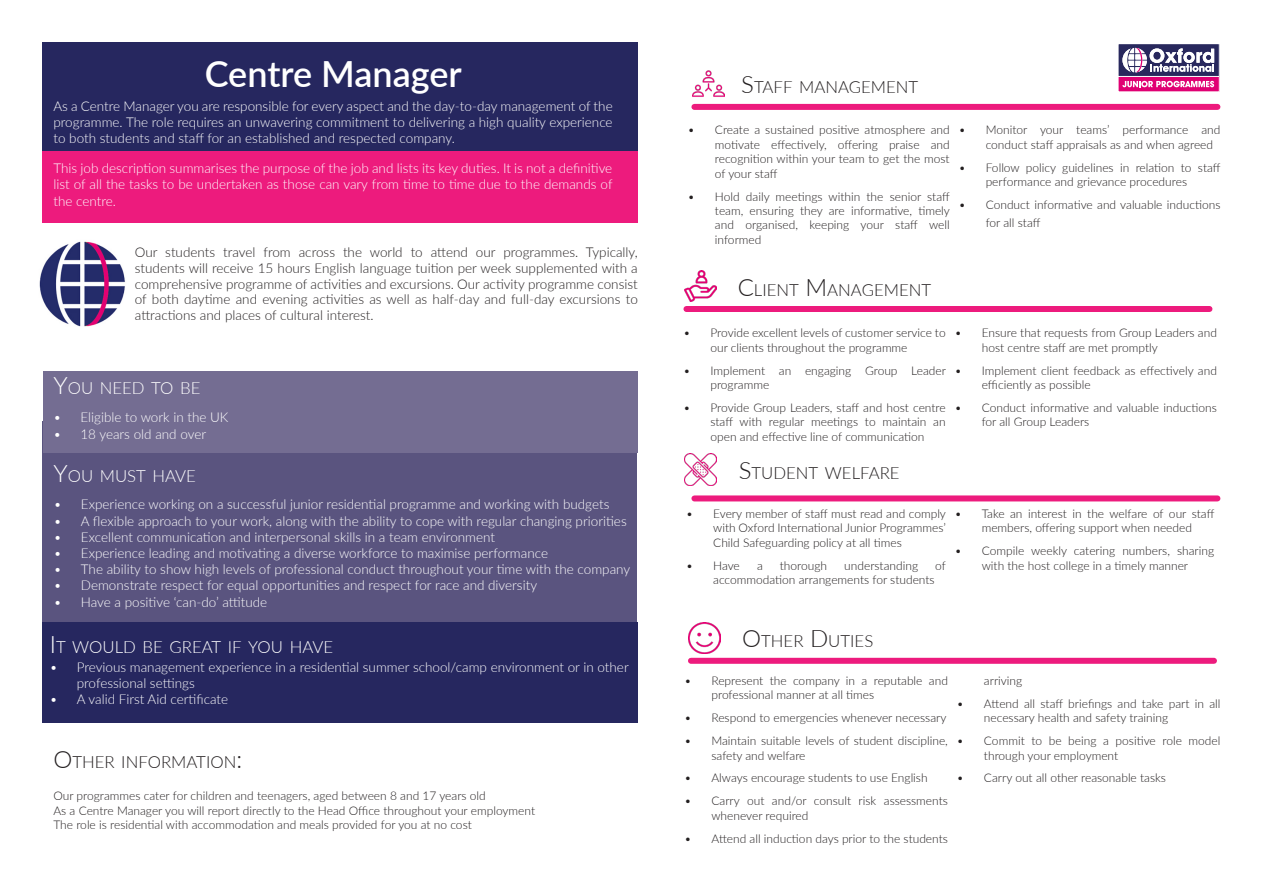
<style>
.page{position:relative;width:1263px;height:893px;background:#fff}
.page>*{position:absolute;margin:0;border:0;box-sizing:border-box;transform-origin:0 0}
.t1{font:600 36px "Lato";color:#fff}
.t2{font:300 16.8px "Lato";color:#231f20}
.t3{font:300 16.8px "Lato";color:#fff}
.t4{font:300 13.5px/16.2px "Lato";color:#fff;text-align:justify}
.t5{font:300 13.5px/15.9px "Lato";color:#231f20;text-align:justify}
.t6{font:300 12px/14.4px "Lato";color:#231f20}
.s1{font-size:24px}
</style>
<div class="page">
<div style="left:43px;top:43px;width:595px;height:121px;background:#26275f"></div>
<div style="left:43px;top:151px;width:595px;height:72px;background:#ed1b7d"></div>
<img style="left:39px;top:241px;width:86px;height:86px">
<div style="left:1118px;top:69px;width:101px;height:23px;background:#e00073"></div>
<div style="left:1118px;top:44px;width:101px;height:32px;background:#28285d"></div>
<div style="left:1118px;top:43px;width:102px;height:34px;border:1px solid #fff"></div>
<svg style="left:1122px;top:48px;width:92px;height:24px"></svg>
<svg style="left:1122px;top:81px;width:92px;height:6px"></svg>
<div style="left:43px;top:421px;width:594px;height:201px;background:#5a547f"></div>
<div style="left:43px;top:622px;width:595px;height:100px;background:#26275f"></div>
<div style="left:43px;top:371px;width:595px;height:81px;background:#746d92"></div>
<div style="left:686px;top:306px;width:523px;height:6px;background:#ed1b7d"></div>
<div style="left:694px;top:104px;width:523px;height:6px;background:#ed1b7d"></div>
<div style="left:691px;top:658px;width:523px;height:6px;background:#ed1b7d"></div>
<img style="left:692px;top:70px;width:32px;height:27px">
<img style="left:684px;top:270px;width:32px;height:32px">
<img style="left:684px;top:453px;width:32px;height:32px">
<img style="left:689px;top:622px;width:31px;height:31px">
<div style="left:694px;top:495px;width:523px;height:6px;background:#ed1b7d"></div>
<p class="t1" style="left:205px;top:48px;width:259px">Centre Manager</p>
<p class="t4" style="left:53px;top:98px;width:561px">As a Centre Manager you are responsible for every aspect and the day-to-day management of the programme. The role requires an unwavering commitment to delivering a high quality experience to both students and staff for an established and respected company.</p>
<p class="t4" style="left:53px;top:160px;width:561px">This job description summarises the purpose of the job and lists its key duties. It is not a definitive list of all the tasks to be undertaken as those can vary from time to time due to the demands of the centre.</p>
<p class="t5" style="left:135px;top:243px;width:504px">Our students travel from across the world to attend our programmes. Typically, students will receive 15 hours English language tuition per week supplemented with a comprehensive programme of activities and excursions. Our activity programme consist of both daytime and evening activities as well as half-day and full-day excursions to attractions and places of cultural interest.</p>
<p class="t3" style="left:53px;top:377px;width:148px"><span class="s1">Y</span>OU NEED TO BE</p>
<p class="t4" style="left:53px;top:409px;width:177px">• Eligible to work in the UK</p>
<p class="t4" style="left:53px;top:425px;width:154px">• 18 years old and over</p>
<p class="t3" style="left:53px;top:464px;width:144px"><span class="s1">Y</span>OU MUST HAVE</p>
<p class="t4" style="left:54px;top:496px;width:557px">• Experience working on a successful junior residential programme and working with budgets</p>
<p class="t4" style="left:54px;top:512px;width:574px">• A flexible approach to your work, along with the ability to cope with regular changing priorities</p>
<p class="t4" style="left:54px;top:528px;width:443px">• Excellent communication and interpersonal skills in a team environment</p>
<p class="t4" style="left:54px;top:544px;width:496px">• Experience leading and motivating a diverse workforce to maximise performance</p>
<p class="t4" style="left:54px;top:561px;width:578px">• The ability to show high levels of professional conduct throughout your time with the company</p>
<p class="t4" style="left:54px;top:577px;width:485px">• Demonstrate respect for equal opportunities and respect for race and diversity</p>
<p class="t4" style="left:54px;top:593px;width:215px">• Have a positive ‘can-do’ attitude</p>
<p class="t3" style="left:50px;top:636px;width:285px"><span class="s1">I</span>T WOULD BE GREAT IF YOU HAVE</p>
<p class="t4" style="left:77px;top:658px;width:553px;text-indent:-27px">• Previous management experience in a residential summer school/camp environment or in other professional settings</p>
<p class="t4" style="left:50px;top:691px;width:180px">• A valid First Aid certificate</p>
<p class="t2" style="left:53px;top:750px;width:190px"><span class="s1">O</span>THER INFORMATION<span class="s1">:</span></p>
<p class="t6" style="left:53px;top:788px;width:434px">Our programmes cater for children and teenagers, aged between 8 and 17 years old</p>
<p class="t6" style="left:53px;top:803px;width:483px">As a Centre Manager you will report directly to the Head Office throughout your employment</p>
<p class="t6" style="left:53px;top:817px;width:420px">The role is residential with accommodation and meals provided for you at no cost</p>
<p class="t2" style="left:741px;top:76px;width:179px"><span class="s1">S</span>TAFF MANAGEMENT</p>
<p class="t6" style="left:715px;top:123px;width:236px;text-align:justify;text-indent:-27px">• Create a sustained positive atmosphere and motivate effectively, offering praise and recognition within your team to get the most of your staff</p>
<p class="t6" style="left:715px;top:189px;width:236px;text-align:justify;text-indent:-27px">• Hold daily meetings within the senior staff team, ensuring they are informative, timely and organised, keeping your staff well informed</p>
<p class="t6" style="left:986px;top:123px;width:236px;text-indent:-27px">• Monitor your teams’ performance and conduct staff appraisals as and when agreed</p>
<p class="t6" style="left:959px;top:160px;width:263px;text-align:center">• Follow policy guidelines in relation to staff performance and grievance procedures</p>
<p class="t6" style="left:986px;top:195px;width:236px;line-height:18px;text-indent:-27px">• Conduct informative and valuable inductions for all staff</p>
<p class="t2" style="left:738px;top:278px;width:195px"><span class="s1">C</span>LIENT <span class="s1">M</span>ANAGEMENT</p>
<p class="t6" style="left:710px;top:325px;width:237px;text-indent:-27px">• Provide excellent levels of customer service to our clients throughout the programme</p>
<p class="t6" style="left:710px;top:363px;width:237px;text-indent:-27px">• Implement an engaging Group Leader programme</p>
<p class="t6" style="left:710px;top:400px;width:237px;text-align:justify;text-indent:-27px">• Provide Group Leaders, staff and host centre staff with regular meetings to maintain an open and effective line of communication</p>
<p class="t2" style="left:739px;top:461px;width:163px"><span class="s1">S</span>TUD ENT WELFARE</p>
<p class="t6" style="left:982px;top:325px;width:237px;text-indent:-27px">• Ensure that requests from Group Leaders and host centre staff are met promptly</p>
<p class="t6" style="left:982px;top:363px;width:237px;text-indent:-27px">• Implement client feedback as effectively and efficiently as possible</p>
<p class="t6" style="left:982px;top:400px;width:237px;text-indent:-27px">• Conduct informative and valuable inductions for all Group Leaders</p>
<p class="t6" style="left:713px;top:506px;width:234px;text-align:justify;text-indent:-27px">• Every member of staff must read and comply with Oxford International Junior Programmes’ Child Safeguarding policy at all times</p>
<p class="t6" style="left:686px;top:558px;width:55px">• Have</p>
<p class="t6" style="left:757px;top:558px;width:7px">a</p>
<p class="t6" style="left:780px;top:558px;width:49px">thorough</p>
<p class="t6" style="left:844px;top:558px;width:75px">understanding</p>
<p class="t6" style="left:935px;top:558px;width:12px">of</p>
<p class="t6" style="left:713px;top:572px;width:223px">accommodation arrangements for students</p>
<p class="t6" style="left:955px;top:506px;width:261px;text-align:center">• Take an interest in the welfare of our staff members, offering support when needed</p>
<p class="t6" style="left:955px;top:543px;width:261px;text-align:center">• Compile weekly catering numbers, sharing with the host college in a timely manner</p>
<p class="t2" style="left:742px;top:630px;width:133px"><span class="s1">O</span>THER <span class="s1">D</span>UTIES</p>
<p class="t6" style="left:711px;top:673px;width:238px;text-indent:-27px">• Represent the company in a reputable and professional manner at all times</p>
<p class="t6" style="left:684px;top:710px;width:263px">• Respond to emergencies whenever necessary</p>
<p class="t6" style="left:711px;top:733px;width:238px;text-indent:-27px">• Maintain suitable levels of student discipline, safety and welfare</p>
<p class="t6" style="left:684px;top:770px;width:245px">• Always encourage students to use English</p>
<p class="t6" style="left:711px;top:793px;width:238px;text-indent:-27px">• Carry out and/or consult risk assessments whenever required</p>
<p class="t6" style="left:684px;top:831px;width:265px">• Attend all induction days prior to the students</p>
<p class="t6" style="left:984px;top:673px;width:40px">arriving</p>
<p class="t6" style="left:984px;top:696px;width:238px;text-indent:-27px">• Attend all staff briefings and take part in all necessary health and safety training</p>
<p class="t6" style="left:984px;top:733px;width:238px;text-indent:-27px">• Commit to be being a positive role model through your employment</p>
<p class="t6" style="left:957px;top:770px;width:210px">• Carry out all other reasonable tasks</p>
</div>
